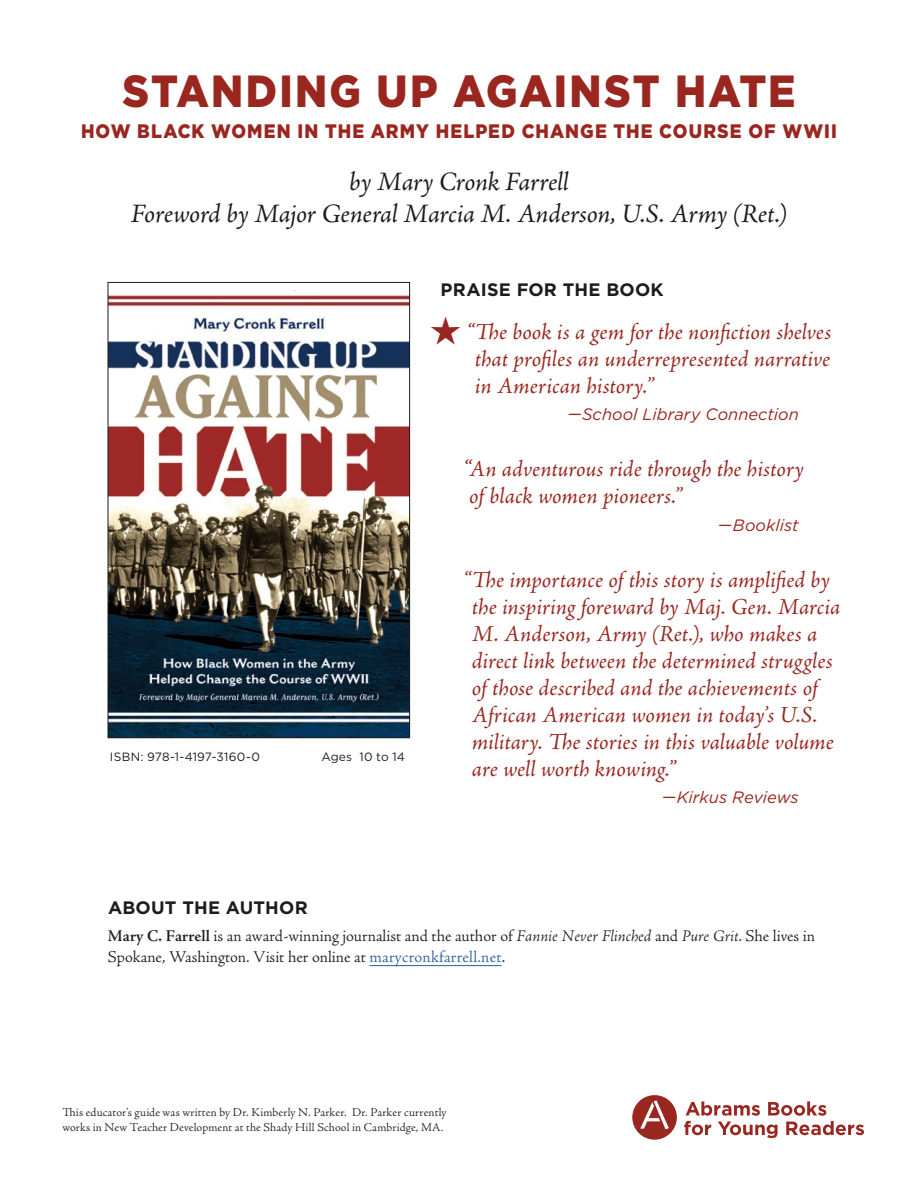
<style>
.page{position:relative;width:918px;height:1188px;background:#fff}
.page>*{position:absolute;margin:0;border:0;box-sizing:border-box;transform-origin:0 0}
.t1{font:900 45px "Gotham HTF";letter-spacing:.05em;color:#9a271f;scale:.91 1}
.t2{font:italic 27px/31.5px "Adobe Jenson Pro";letter-spacing:-.015em;color:#1d1c1b;text-align:center}
.t3{font:italic 23.25px/27px "Adobe Jenson Pro";color:#9a271f}
.t4{font:900 19.5px "Gotham HTF";letter-spacing:.06em;color:#9a271f;scale:.91 1}
.t5{font:700 18px "Gotham";letter-spacing:.01em;color:#1d1c1b}
.t6{font:300 16.5px/21px "Adobe Jenson Pro";color:#1d1c1b}
.t7{font:italic 16.5px "Gotham";color:#9a271f}
.t8{font:300 12px/15px "Adobe Jenson Pro";letter-spacing:.015em;color:#1d1c1b}
.t9{font:12px "Gotham HTF";letter-spacing:.02em;color:#1d1c1b}
.s1{font-family:"Adobe Jenson Pro";font-size:25.5px}
.s2{font-size:24px}
.s3{font-weight:600}
.s4{font-style:italic}
.s5{color:#2d5c9a}
.s6{color:#000}
</style>
<div class="page">
<img style="left:110px;top:290px;width:298px;height:446px">
<div style="left:108px;top:282px;width:302px;height:456px;border:1px solid #1d1c1b"></div>
<hr style="left:369px;top:965px;width:132px;height:1px;background:#2d5c9a">
<svg style="left:632px;top:1095px;width:45px;height:45px"></svg>
<svg style="left:684px;top:1101px;width:180px;height:37px"></svg>
<h1 class="t1" style="left:123px;top:65px;width:741px">STANDING UP AGAINST HATE</h1>
<p class="t4" style="left:81px;top:120px;width:832px">HOW BLACK WOMEN IN THE ARMY HELPED CHANGE THE COURSE OF WWII</p>
<p class="t2" style="left:131px;top:168px;width:658px">by Mary Cronk Farrell<br>Foreword by Major General Marcia M. Anderson, U.S. Army (Ret.)</p>
<p class="t9" style="left:110px;top:750px;width:152px">ISBN: 978-1-4197-3160-0</p>
<p class="t9" style="left:321px;top:750px;width:85px">Ages 10 to 14</p>
<p class="t5" style="left:441px;top:279px;width:225px">PRAISE FOR THE BOOK</p>
<p class="t3" style="left:475px;top:320px;width:358px;text-align:justify;text-indent:-45px">★ “The book is a gem for the nonfiction shelves that profiles an underrepresented narrative in American history.”</p>
<p class="t7" style="left:568px;top:404px;width:233px"><span class="s1">–</span>School Library Connection</p>
<p class="t3" style="left:464px;top:456px;width:342px"><span class="s2">“</span>An adventurous ride through the history of black women pioneers.”</p>
<p class="t7" style="left:718px;top:515px;width:82px"><span class="s1">–</span>Booklist</p>
<p class="t3" style="left:472px;top:567px;width:370px;text-indent:-8px">“The importance of this story is amplified by the inspiring foreward by Maj. Gen. Marcia M. Anderson, Army (Ret.), who makes a direct link between the determined struggles of those described and the achievements of African American women in today’s U.S. military. The stories in this valuable volume are well worth knowing.”</p>
<p class="t7" style="left:662px;top:786px;width:138px"><span class="s1">–</span>Kirkus Reviews</p>
<p class="t5" style="left:108px;top:896px;width:201px">ABOUT THE AUTHOR</p>
<p class="t6" style="left:108px;top:926px;width:709px"><span class="s3">Mary C. Farrell</span> is an award-winning journalist and the author of <span class="s4">Fannie Never Flinched</span> and <span class="s4">Pure Grit</span>. She lives in<br>Spokane, Washington. Visit her online at <span class="s5">marycronkfarrell.net</span><span class="s6">.</span></p>
<p class="t8" style="left:62px;top:1105px;width:386px">This educator’s guide was written by Dr. Kimberly N. Parker. Dr. Parker currently works in New Teacher Development at the Shady Hill School in Cambridge, MA.</p>
</div>
